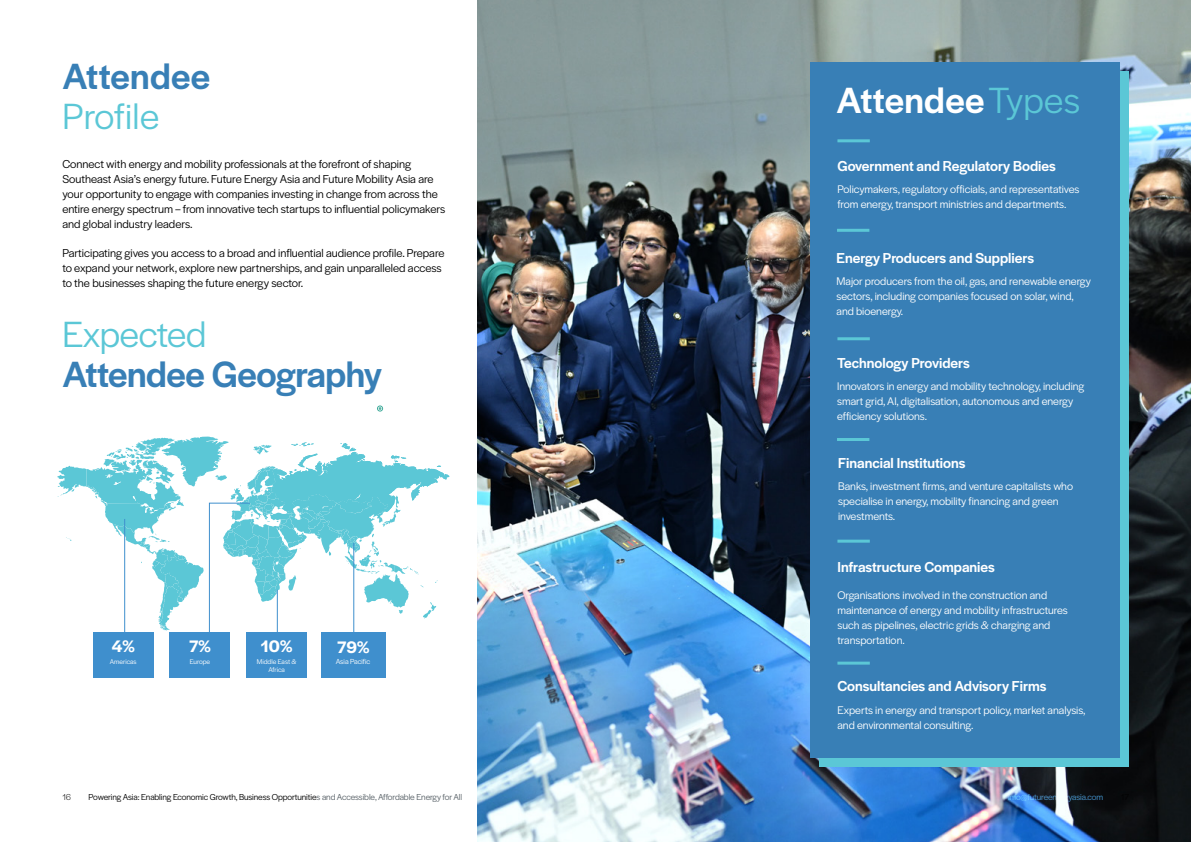
<style>
.page{position:relative;width:1191px;height:842px;background:#fff}
.page>*{position:absolute;margin:0;border:0;box-sizing:border-box;transform-origin:0 0}
.t1{font:500 38px "Halyard Display";letter-spacing:-.01em;color:#387fb6}
.t2{font:38px "Halyard Display";letter-spacing:-.01em;color:#5bc7d6}
.t3{font:500 38px "Halyard Display";letter-spacing:.01em;color:#fff}
.t4{font:500 38px "Halyard Display";letter-spacing:.01em;color:#387fb6}
.t5{font:600 17.3px "Halyard Display";color:#fff}
.t6{font:500 15px "Halyard Display";color:#fff}
.t7{font:12px/15px "Halyard Display";color:#000}
.t8{font:11.5px/15px "Halyard Display";color:#fff}
.t9{font:9px "Halyard Display";letter-spacing:-.01em;color:#000}
.t10{font:300 9px "Halyard Display";color:#000}
.t11{font:7.6px "Halyard Display";color:#fff}
.t12{font:7.1px/8.5px "Halyard Display";color:#fff;text-align:center}
.s1{color:#576066}
.s2{font-weight:400;color:#5bc7d6}
</style>
<div class="page">
<img style="left:478px;top:0;width:713px;height:842px">
<div style="left:818px;top:72px;width:310px;height:695px;background:#5bc7d6"></div>
<div style="left:810px;top:62px;width:310px;height:696px;background:#387fb6"></div>
<svg style="left:377px;top:405px;width:6px;height:7px"></svg>
<hr style="left:837px;top:139px;width:33px;height:3px;background:#5bc7d6">
<hr style="left:837px;top:229px;width:32px;height:3px;background:#5bc7d6">
<hr style="left:837px;top:337px;width:33px;height:3px;background:#5bc7d6">
<hr style="left:837px;top:438px;width:32px;height:3px;background:#5bc7d6">
<hr style="left:837px;top:540px;width:33px;height:3px;background:#5bc7d6">
<hr style="left:837px;top:662px;width:33px;height:3px;background:#5bc7d6">
<div style="left:321px;top:632px;width:65px;height:46px;background:#3f8fcd"></div>
<div style="left:246px;top:632px;width:61px;height:46px;background:#3f8fcd"></div>
<div style="left:170px;top:632px;width:60px;height:46px;background:#3f8fcd"></div>
<div style="left:93px;top:632px;width:60px;height:46px;background:#3f8fcd"></div>
<svg style="left:57px;top:436px;width:393px;height:198px"></svg>
<hr style="left:277px;top:590px;width:1px;height:44px;background:#3f8fcd">
<hr style="left:353px;top:543px;width:1px;height:91px;background:#3f8fcd">
<h1 class="t4" style="left:62px;top:50px;width:149px">Attendee</h1>
<h1 class="t2" style="left:62px;top:90px;width:98px">Profile</h1>
<p class="t7" style="left:62px;top:156px;width:384px">Connect with energy and mobility professionals at the forefront of shaping Southeast Asia’s energy future. Future Energy Asia and Future Mobility Asia are your opportunity to engage with companies investing in change from across the entire energy spectrum – from innovative tech startups to influential policymakers and global industry leaders.</p>
<p class="t7" style="left:62px;top:245px;width:383px">Participating gives you access to a broad and influential audience profile. Prepare to expand your network, explore new partnerships, and gain unparalleled access to the businesses shaping the future energy sector.</p>
<h1 class="t2" style="left:62px;top:308px;width:146px">Expected</h1>
<h1 class="t1" style="left:62px;top:348px;width:321px">Attendee Geography</h1>
<h2 class="t5" style="left:112px;top:634px;width:25px">4%</h2>
<h2 class="t5" style="left:189px;top:634px;width:23px">7%</h2>
<h2 class="t5" style="left:261px;top:634px;width:33px">10%</h2>
<p class="t12" style="left:257px;top:657px;width:41px">Middle East &amp;<br>Africa</p>
<p class="t12" style="left:110px;top:657px;width:28px">Americas</p>
<p class="t12" style="left:190px;top:657px;width:22px">Europe</p>
<h2 class="t5" style="left:337px;top:635px;width:34px">79%</h2>
<p class="t11" style="left:336px;top:656px;width:36px">Asia Pacific</p>
<p class="t10" style="left:62px;top:791px;width:10px">16</p>
<p class="t9" style="left:89px;top:791px;width:375px">Powering Asia: Enabling Economic Growth, Business Opportunitie<span class="s1">s and Accessible, Affordable Energy for All</span></p>
<h1 class="t3" style="left:836px;top:73px;width:245px">Attendee<span class="s2">Types</span></h1>
<h3 class="t6" style="left:837px;top:156px;width:220px">Government and Regulatory Bodies</h3>
<p class="t8" style="left:837px;top:181px;width:244px">Policymakers, regulatory officials, and representatives from energy, transport ministries and departments.</p>
<h3 class="t6" style="left:836px;top:247px;width:199px">Energy Producers and Suppliers</h3>
<p class="t8" style="left:836px;top:273px;width:256px">Major producers from the oil, gas, and renewable energy sectors, including companies focused on solar, wind, and bioenergy.</p>
<h3 class="t6" style="left:837px;top:352px;width:134px">Technology Providers</h3>
<p class="t8" style="left:837px;top:378px;width:249px">Innovators in energy and mobility technology, including smart grid, AI, digitalisation, autonomous and energy efficiency solutions.</p>
<h3 class="t6" style="left:838px;top:452px;width:129px">Financial Institutions</h3>
<p class="t8" style="left:838px;top:478px;width:236px">Banks, investment firms, and venture capitalists who specialise in energy, mobility financing and green investments.</p>
<h3 class="t6" style="left:837px;top:556px;width:159px">Infrastructure Companies</h3>
<p class="t8" style="left:837px;top:587px;width:232px">Organisations involved in the construction and maintenance of energy and mobility infrastructures such as pipelines, electric grids &amp; charging and transportation.</p>
<h3 class="t6" style="left:837px;top:675px;width:211px">Consultancies and Advisory Firms</h3>
<p class="t8" style="left:837px;top:702px;width:250px">Experts in energy and transport policy, market analysis, and environmental consulting.</p>
</div>
